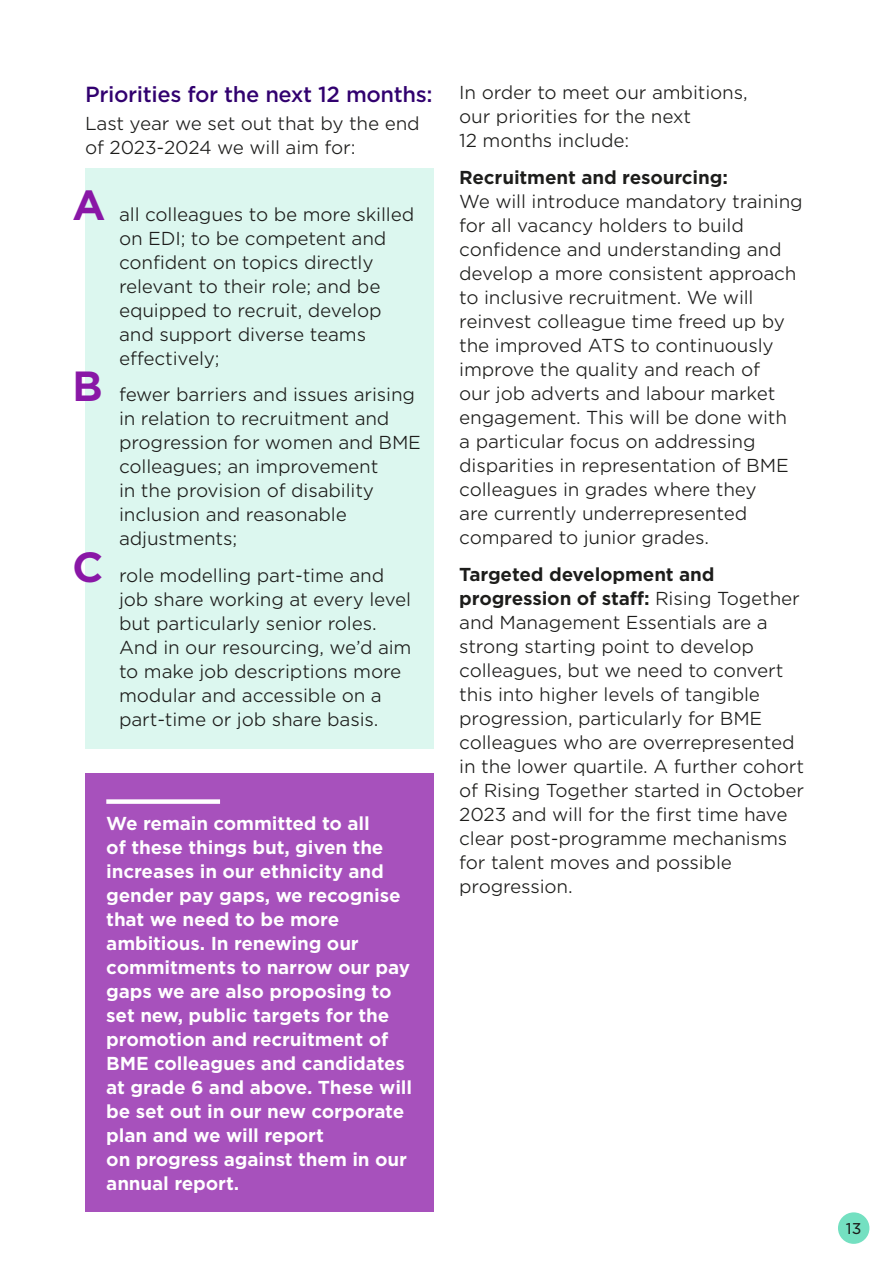
<style>
.page{position:relative;width:893px;height:1263px;background:#fff}
.page>*{position:absolute;margin:0;border:0;box-sizing:border-box;transform-origin:0 0}
.large_stat{font:700 40.5px "Gotham S Sm";color:#8917a6}
.Subhead{font:500 21px "Gotham S Sm";letter-spacing:-.02em;color:#31006f}
.Bullet_list{font:300 18px "Gotham S Sm";letter-spacing:-.01em;color:#1d1d1b}
.Body_Copy_horizontal{font:300 18px "Gotham S Sm";letter-spacing:-.01em;color:#1d1d1b}
.Body_Copy_horizontal-2{font:700 18px/24px "Gotham S Sm";letter-spacing:-.01em;color:#fff}
.Bullet_list-2{font:700 18px "Gotham S Sm";letter-spacing:-.01em;color:#1d1d1b}
.Body_Copy{font:300 18px/24px "Gotham S Sm";letter-spacing:-.01em;color:#1d1d1b}
.t1{font:15px "Gotham S Sm";color:#1d1d1b}
.s1{font-weight:300}
</style>
<div class="page">
<div style="left:838px;top:1212px;width:31px;height:32px;background:#74e0c1;border-radius:50%"></div>
<div style="left:85px;top:168px;width:349px;height:580px;background:#dcf7ef"></div>
<div style="left:85px;top:773px;width:349px;height:438px;background:#a751bc"></div>
<div style="left:106px;top:799px;width:114px;height:5px;background:#fff"></div>
<p class="Subhead" style="left:85px;top:80px;width:349px">Priorities for the next 12 months:</p>
<p class="Body_Copy" style="left:85px;top:111px;width:336px">Last year we set out that by the end of 2023-2024 we will aim for:</p>
<p class="large_stat" style="left:72px;top:177px;width:35px">A</p>
<p class="Body_Copy_horizontal" style="left:119px;top:202px;width:297px">all colleagues to be more skilled</p>
<p class="Body_Copy_horizontal" style="left:119px;top:226px;width:269px">on EDI; to be competent and</p>
<p class="Body_Copy_horizontal" style="left:119px;top:250px;width:256px">confident on topics directly</p>
<p class="Body_Copy_horizontal" style="left:119px;top:274px;width:263px">relevant to their role; and be</p>
<p class="Body_Copy_horizontal" style="left:119px;top:298px;width:264px">equipped to recruit, develop</p>
<p class="Body_Copy_horizontal" style="left:119px;top:322px;width:249px">and support diverse teams</p>
<p class="Body_Copy_horizontal" style="left:119px;top:346px;width:102px">effectively;</p>
<p class="large_stat" style="left:72px;top:358px;width:32px">B</p>
<p class="large_stat" style="left:72px;top:539px;width:33px">C</p>
<p class="Body_Copy_horizontal" style="left:119px;top:383px;width:298px">fewer barriers and issues arising</p>
<p class="Body_Copy_horizontal" style="left:119px;top:407px;width:272px">in relation to recruitment and</p>
<p class="Body_Copy_horizontal" style="left:119px;top:431px;width:303px">progression for women and BME</p>
<p class="Body_Copy_horizontal" style="left:119px;top:455px;width:261px">colleagues; an improvement</p>
<p class="Body_Copy_horizontal" style="left:119px;top:479px;width:257px">in the provision of disability</p>
<p class="Body_Copy_horizontal" style="left:119px;top:503px;width:229px">inclusion and reasonable</p>
<p class="Body_Copy_horizontal" style="left:119px;top:527px;width:120px">adjustments;</p>
<p class="Body_Copy_horizontal" style="left:119px;top:564px;width:267px">role modelling part-time and</p>
<p class="Body_Copy_horizontal" style="left:119px;top:588px;width:294px">job share working at every level</p>
<p class="Body_Copy_horizontal" style="left:119px;top:612px;width:259px">but particularly senior roles.</p>
<p class="Body_Copy_horizontal" style="left:119px;top:636px;width:294px">And in our resourcing, we’d aim</p>
<p class="Body_Copy_horizontal" style="left:119px;top:660px;width:284px">to make job descriptions more</p>
<p class="Body_Copy_horizontal" style="left:119px;top:684px;width:264px">modular and accessible on a</p>
<p class="Body_Copy_horizontal" style="left:119px;top:708px;width:261px">part-time or job share basis.</p>
<p class="Body_Copy_horizontal-2" style="left:106px;top:811px;width:307px">We remain committed to all<br>of these things but, given the increases in our ethnicity and gender pay gaps, we recognise that we need to be more ambitious. In renewing our commitments to narrow our pay gaps we are also proposing to set new, public targets for the promotion and recruitment of<br>BME colleagues and candidates at grade 6 and above. These will be set out in our new corporate plan and we will report<br>on progress against them in our annual report.</p>
<p class="Bullet_list" style="left:459px;top:81px;width:290px">In order to meet our ambitions,</p>
<p class="Bullet_list" style="left:459px;top:105px;width:234px">our priorities for the next</p>
<p class="Bullet_list" style="left:459px;top:129px;width:172px">12 months include:</p>
<p class="Bullet_list-2" style="left:459px;top:165px;width:270px">Recruitment and resourcing:</p>
<p class="Bullet_list" style="left:459px;top:190px;width:345px">We will introduce mandatory training</p>
<p class="Bullet_list" style="left:459px;top:214px;width:286px">for all vacancy holders to build</p>
<p class="Bullet_list" style="left:459px;top:238px;width:324px">confidence and understanding and</p>
<p class="Bullet_list" style="left:459px;top:262px;width:339px">develop a more consistent approach</p>
<p class="Bullet_list" style="left:459px;top:286px;width:296px">to inclusive recruitment. We will</p>
<p class="Bullet_list" style="left:459px;top:310px;width:327px">reinvest colleague time freed up by</p>
<p class="Bullet_list" style="left:459px;top:334px;width:316px">the improved ATS to continuously</p>
<p class="Bullet_list" style="left:459px;top:358px;width:302px">improve the quality and reach of</p>
<p class="Bullet_list" style="left:459px;top:382px;width:318px">our job adverts and labour market</p>
<p class="Bullet_list" style="left:459px;top:406px;width:329px">engagement. This will be done with</p>
<p class="Bullet_list" style="left:459px;top:430px;width:298px">a particular focus on addressing</p>
<p class="Bullet_list" style="left:459px;top:454px;width:331px">disparities in representation of BME</p>
<p class="Bullet_list" style="left:459px;top:478px;width:299px">colleagues in grades where they</p>
<p class="Bullet_list" style="left:459px;top:502px;width:290px">are currently underrepresented</p>
<p class="Bullet_list" style="left:459px;top:526px;width:252px">compared to junior grades.</p>
<p class="Bullet_list-2" style="left:459px;top:562px;width:257px">Targeted development and</p>
<p class="Bullet_list-2" style="left:459px;top:586px;width:342px">progression of staff: <span class="s1">Rising Together</span></p>
<p class="Bullet_list" style="left:459px;top:610px;width:310px">and Management Essentials are a</p>
<p class="Bullet_list" style="left:459px;top:634px;width:296px">strong starting point to develop</p>
<p class="Bullet_list" style="left:459px;top:658px;width:326px">colleagues, but we need to convert</p>
<p class="Bullet_list" style="left:459px;top:682px;width:302px">this into higher levels of tangible</p>
<p class="Bullet_list" style="left:459px;top:706px;width:305px">progression, particularly for BME</p>
<p class="Bullet_list" style="left:459px;top:730px;width:337px">colleagues who are overrepresented</p>
<p class="Bullet_list" style="left:459px;top:754px;width:346px">in the lower quartile. A further cohort</p>
<p class="Bullet_list" style="left:459px;top:778px;width:347px">of Rising Together started in October</p>
<p class="Bullet_list" style="left:459px;top:802px;width:330px">2023 and will for the first time have</p>
<p class="Bullet_list" style="left:459px;top:826px;width:330px">clear post-programme mechanisms</p>
<p class="Bullet_list" style="left:459px;top:850px;width:274px">for talent moves and possible</p>
<p class="Bullet_list" style="left:459px;top:874px;width:115px">progression.</p>
<p class="t1" style="left:846px;top:1218px;width:17px">13</p>
</div>
